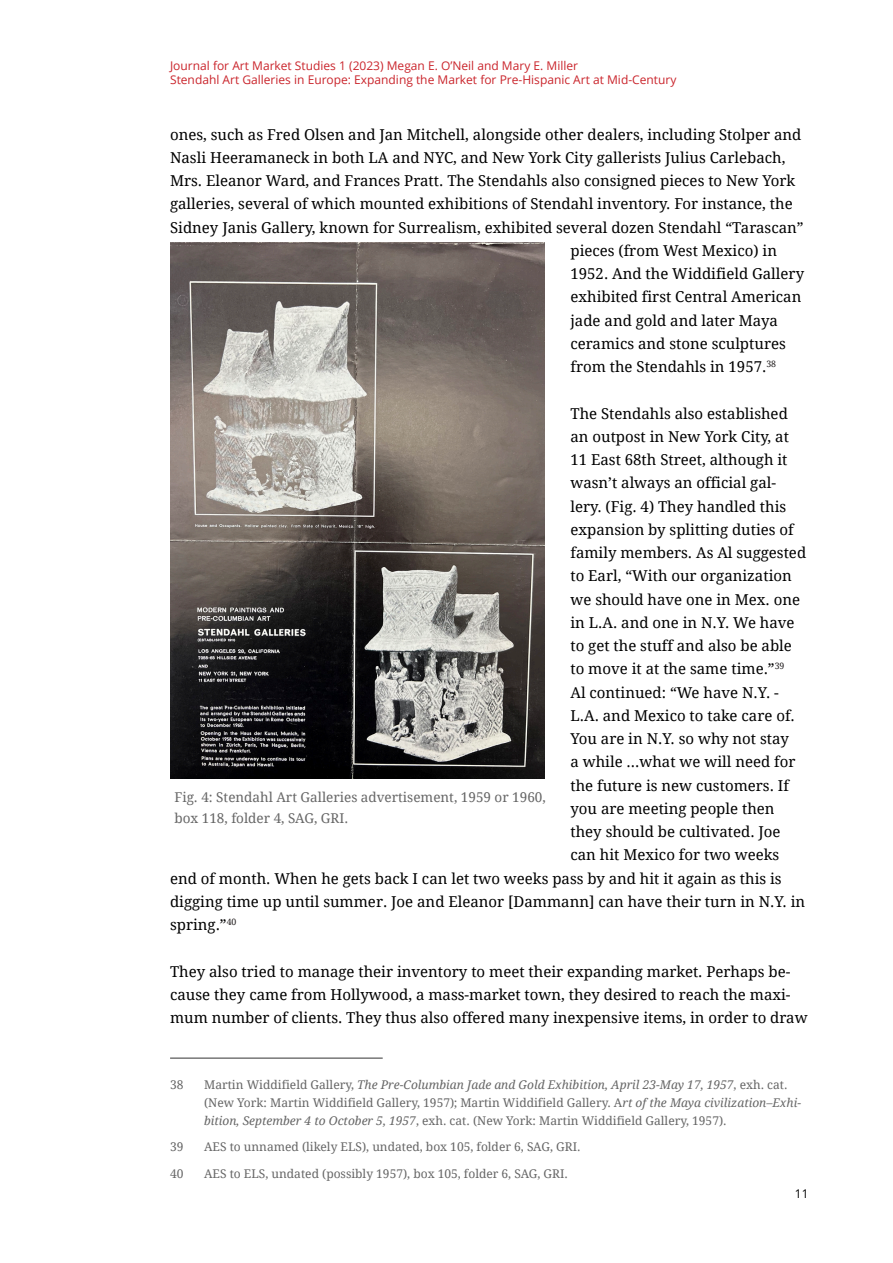
<style>
.page{position:relative;width:893px;height:1263px;background:#fff}
.page>*{position:absolute;margin:0;border:0;box-sizing:border-box;transform-origin:0 0}
.fkm-standard-absatz{font:15px/23.2px "Droid Serif";color:#000}
.fkm-bildunterschrift{font:13.5px/21px "Droid Serif";color:#666}
.fkm-fussnoten{font:12px/18px "Droid Serif";color:#666}
.t1{font:12px/14.4px "Open Sans";color:#ca252c}
.t2{font:12px "Open Sans";color:#000}
.s1{font-style:italic}
</style>
<div class="page">
<hr style="left:170px;top:1057px;width:213px;height:2px;background:#777">
<img style="left:170px;top:242px;width:375px;height:537px">
<p class="t1" style="left:170px;top:58px;width:508px">Journal for Art Market Studies 1 (2023) Megan E. O’Neil and Mary E. Miller<br>Stendahl Art Galleries in Europe: Expanding the Market for Pre-Hispanic Art at Mid-Century</p>
<p class="fkm-standard-absatz" style="left:170px;top:123px;width:633px">ones, such as Fred Olsen and Jan Mitchell, alongside other dealers, including Stolper and</p>
<p class="fkm-standard-absatz" style="left:170px;top:146px;width:617px">Nasli Heeramaneck in both LA and NYC, and New York City gallerists Julius Carlebach,</p>
<p class="fkm-standard-absatz" style="left:170px;top:169px;width:627px">Mrs. Eleanor Ward, and Frances Pratt. The Stendahls also consigned pieces to New York</p>
<p class="fkm-standard-absatz" style="left:170px;top:192px;width:624px">galleries, several of which mounted exhibitions of Stendahl inventory. For instance, the</p>
<p class="fkm-standard-absatz" style="left:170px;top:216px;width:635px">Sidney Janis Gallery, known for Surrealism, exhibited several dozen Stendahl “Tarascan”</p>
<p class="fkm-standard-absatz" style="left:570px;top:239px;width:208px">pieces (from West Mexico) in</p>
<p class="fkm-standard-absatz" style="left:570px;top:262px;width:235px">1952. And the Widdifield Gallery</p>
<p class="fkm-standard-absatz" style="left:570px;top:285px;width:232px">exhibited first Central American</p>
<p class="fkm-standard-absatz" style="left:570px;top:309px;width:209px">jade and gold and later Maya</p>
<p class="fkm-standard-absatz" style="left:570px;top:332px;width:217px">ceramics and stone sculptures</p>
<p class="fkm-standard-absatz" style="left:570px;top:355px;width:207px">from the Stendahls in 1957.<sup>38</sup></p>
<p class="fkm-standard-absatz" style="left:570px;top:402px;width:219px">The Stendahls also established</p>
<p class="fkm-standard-absatz" style="left:570px;top:425px;width:220px">an outpost in New York City, at</p>
<p class="fkm-standard-absatz" style="left:570px;top:448px;width:219px">11 East 68th Street, although it</p>
<p class="fkm-standard-absatz" style="left:570px;top:471px;width:207px">wasn’t always an official gal-</p>
<p class="fkm-standard-absatz" style="left:570px;top:495px;width:217px">lery. (Fig. 4) They handled this</p>
<p class="fkm-standard-absatz" style="left:570px;top:518px;width:225px">expansion by splitting duties of</p>
<p class="fkm-standard-absatz" style="left:570px;top:541px;width:237px">family members. As Al suggested</p>
<p class="fkm-standard-absatz" style="left:570px;top:564px;width:223px">to Earl, “With our organization</p>
<p class="fkm-standard-absatz" style="left:570px;top:588px;width:231px">we should have one in Mex. one</p>
<p class="fkm-standard-absatz" style="left:570px;top:611px;width:226px">in L.A. and one in N.Y. We have</p>
<p class="fkm-standard-absatz" style="left:570px;top:634px;width:223px">to get the stuff and also be able</p>
<p class="fkm-standard-absatz" style="left:570px;top:657px;width:216px">to move it at the same time.”<sup>39</sup></p>
<p class="fkm-standard-absatz" style="left:570px;top:681px;width:210px">Al continued: “We have N.Y. -</p>
<p class="fkm-standard-absatz" style="left:570px;top:704px;width:226px">L.A. and Mexico to take care of.</p>
<p class="fkm-standard-absatz" style="left:570px;top:727px;width:220px">You are in N.Y. so why not stay</p>
<p class="fkm-standard-absatz" style="left:570px;top:750px;width:226px">a while ...what we will need for</p>
<p class="fkm-standard-absatz" style="left:570px;top:774px;width:220px">the future is new customers. If</p>
<p class="fkm-standard-absatz" style="left:570px;top:797px;width:206px">you are meeting people then</p>
<p class="fkm-standard-absatz" style="left:570px;top:820px;width:212px">they should be cultivated. Joe</p>
<p class="fkm-standard-absatz" style="left:570px;top:843px;width:210px">can hit Mexico for two weeks</p>
<p class="fkm-standard-absatz" style="left:170px;top:867px;width:613px">end of month. When he gets back I can let two weeks pass by and hit it again as this is</p>
<p class="fkm-standard-absatz" style="left:170px;top:890px;width:637px">digging time up until summer. Joe and Eleanor [Dammann] can have their turn in N.Y. in</p>
<p class="fkm-standard-absatz" style="left:170px;top:913px;width:68px">spring.”<sup>40</sup></p>
<p class="fkm-standard-absatz" style="left:170px;top:960px;width:639px">They also tried to manage their inventory to meet their expanding market. Perhaps be&shy;cause they came from Hollywood, a mass-market town, they desired to reach the maxi&shy;mum number of clients. They thus also offered many inexpensive items, in order to draw</p>
<p class="fkm-bildunterschrift" style="left:174px;top:787px;width:373px">Fig. 4: Stendahl Art Galleries advertisement, 1959 or 1960, box 118, folder 4, SAG, GRI.</p>
<p class="fkm-fussnoten" style="left:170px;top:1076px;width:15px">38</p>
<p class="fkm-fussnoten" style="left:204px;top:1076px;width:598px">Martin Widdifield Gallery, <span class="s1">The Pre-Columbian Jade and Gold Exhibition, April 23-May 17, 1957</span>, exh. cat. (New York: Martin Widdifield Gallery, 1957); Martin Widdifield Gallery. A<span class="s1">rt of the Maya civilization–Exhi&shy;bition, September 4 to October 5, 1957</span>, exh. cat. (New York: Martin Widdifield Gallery, 1957).</p>
<p class="fkm-fussnoten" style="left:170px;top:1138px;width:15px">39</p>
<p class="fkm-fussnoten" style="left:204px;top:1138px;width:378px">AES to unnamed (likely ELS), undated, box 105, folder 6, SAG, GRI.</p>
<p class="fkm-fussnoten" style="left:170px;top:1165px;width:15px">40</p>
<p class="fkm-fussnoten" style="left:204px;top:1165px;width:365px">AES to ELS, undated (possibly 1957), box 105, folder 6, SAG, GRI.</p>
<p class="t2" style="left:795px;top:1185px;width:15px">11</p>
</div>
